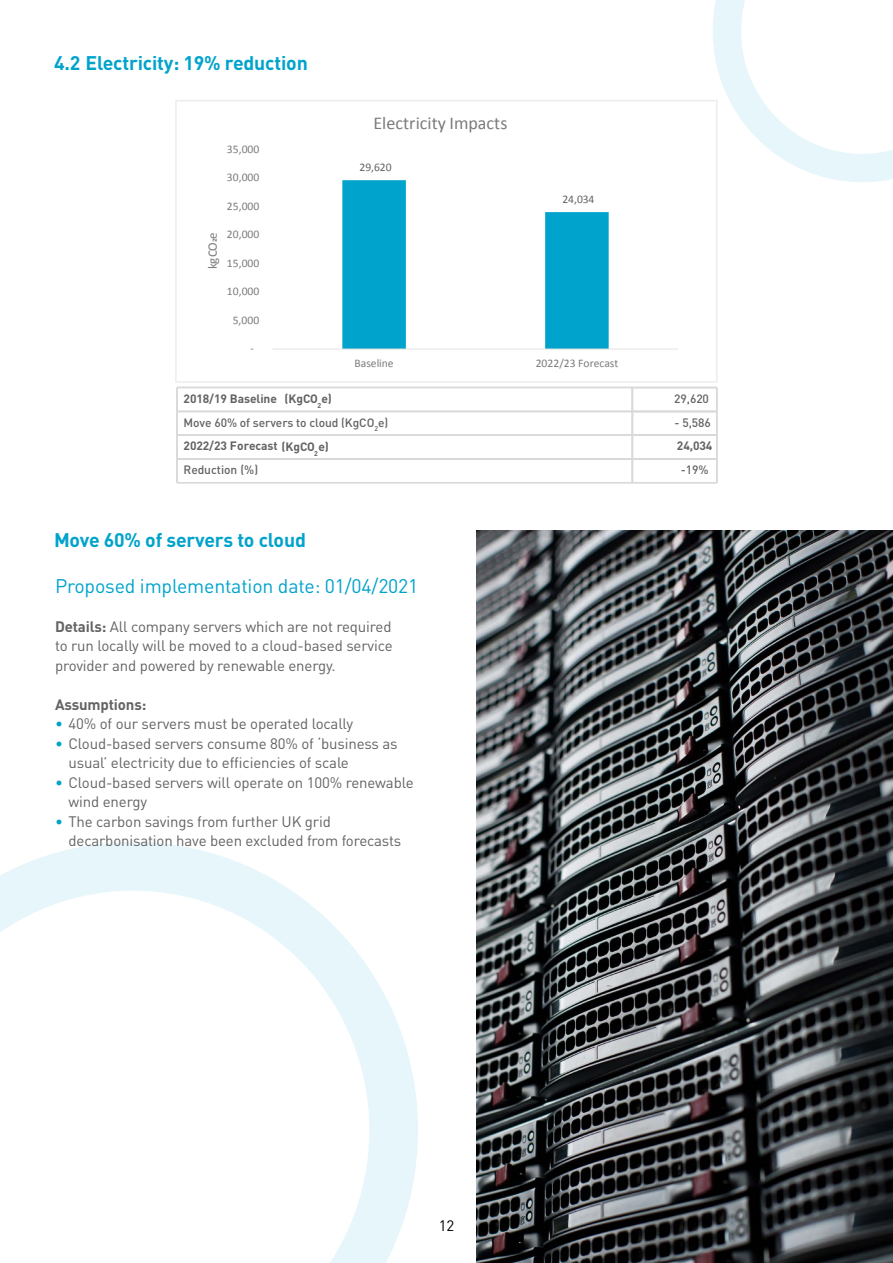
<style>
.page{position:relative;width:893px;height:1263px;background:#fff}
.page>*{position:absolute;margin:0;border:0;box-sizing:border-box;transform-origin:0 0}
.t1{font:700 19.5px "DIN";letter-spacing:-.01em;color:#00a3cc}
.t2{font:19.5px "DIN";letter-spacing:-.01em;color:#00a3cc}
.t3{font:18px "Calibri";color:#7b7b7b}
.t4{font:15px/19.5px "DIN";letter-spacing:-.01em;color:#646363}
.t5{font:700 15px "DIN";letter-spacing:-.01em;color:#646363}
.t6{font:15px "DIN";color:#000}
.t7{font:12.9px "Calibri";letter-spacing:-.005em;color:#7b7b7b}
.t8{font:500 12px "DIN";letter-spacing:-.005em;color:#646363}
.t9{font:700 12px "DIN";letter-spacing:-.01em;color:#646363}
.t10{font:11.7px "Calibri";color:#7b7b7b}
.t11{font:11.55px "Calibri";letter-spacing:-.005em;color:#7b7b7b}
.t12{font:11.55px "Calibri";letter-spacing:-.005em;color:#646363}
.s1{font-weight:700}
.s2{color:#00a3cc}
</style>
<div class="page">
<div style="left:177px;top:387px;width:455px;height:25px;border:1px solid #d9d9d9"></div>
<div style="left:177px;top:387px;width:455px;height:1px;border:1px solid #d9d9d9"></div>
<div style="left:176px;top:387px;width:2px;height:24px;border:1px solid #d9d9d9"></div>
<div style="left:716px;top:387px;width:2px;height:24px;border:1px solid #d9d9d9"></div>
<div style="left:177px;top:411px;width:455px;height:24px;border:1px solid #d9d9d9"></div>
<div style="left:177px;top:411px;width:455px;height:1px;border:1px solid #d9d9d9"></div>
<div style="left:176px;top:411px;width:2px;height:24px;border:1px solid #d9d9d9"></div>
<div style="left:716px;top:411px;width:2px;height:24px;border:1px solid #d9d9d9"></div>
<div style="left:177px;top:434px;width:455px;height:2px;border:1px solid #d9d9d9"></div>
<div style="left:177px;top:435px;width:455px;height:24px;border:1px solid #d9d9d9"></div>
<div style="left:176px;top:435px;width:2px;height:24px;border:1px solid #d9d9d9"></div>
<div style="left:716px;top:435px;width:2px;height:24px;border:1px solid #d9d9d9"></div>
<div style="left:177px;top:458px;width:455px;height:2px;border:1px solid #d9d9d9"></div>
<div style="left:176px;top:459px;width:2px;height:24px;border:1px solid #d9d9d9"></div>
<div style="left:177px;top:482px;width:455px;height:1px;border:1px solid #d9d9d9"></div>
<svg style="left:631px;top:387px;width:86px;height:96px"></svg>
<div style="left:632px;top:482px;width:85px;height:1px;border:1px solid #d9d9d9"></div>
<div style="left:716px;top:459px;width:2px;height:24px;border:1px solid #d9d9d9"></div>
<svg style="left:0;top:842px;width:418px;height:421px"></svg>
<svg style="left:342px;top:180px;width:267px;height:169px"></svg>
<hr style="left:273px;top:349px;width:405px;height:1px;background:#e3e3e3">
<div style="left:175px;top:100px;width:543px;height:283px;border:2px solid #ededed"></div>
<img style="left:476px;top:530px;width:417px;height:733px">
<svg style="left:713px;top:0;width:180px;height:182px"></svg>
<h1 class="t1" style="left:54px;top:50px;width:255px">4.2 Electricity: 19% reduction</h1>
<p class="t10" style="left:227px;top:141px;width:34px">35,000</p>
<p class="t11" style="left:227px;top:170px;width:34px">30,000</p>
<p class="t7" style="left:204px;top:269px;width:39px;rotate:-90deg">kgCO2e</p>
<p class="t11" style="left:227px;top:198px;width:34px">25,000</p>
<p class="t11" style="left:227px;top:227px;width:34px">20,000</p>
<p class="t11" style="left:227px;top:255px;width:34px">15,000</p>
<p class="t11" style="left:227px;top:284px;width:34px">10,000</p>
<p class="t11" style="left:233px;top:312px;width:28px">5,000</p>
<p class="t11" style="left:250px;top:340px;width:5px">-</p>
<p class="t3" style="left:374px;top:110px;width:135px">Electricity Impacts</p>
<p class="t12" style="left:360px;top:159px;width:34px">29,620</p>
<p class="t12" style="left:562px;top:191px;width:34px">24,034</p>
<p class="t11" style="left:354px;top:356px;width:41px">Baseline</p>
<p class="t11" style="left:536px;top:356px;width:84px">2022/23 Forecast</p>
<p class="t9" style="left:184px;top:391px;width:150px">2018/19 Baseline (KgCO<sub>2</sub>e)</p>
<p class="t8" style="left:674px;top:391px;width:36px">29,620</p>
<p class="t8" style="left:184px;top:415px;width:206px">Move 60% of servers to cloud (KgCO<sub>2</sub>e)</p>
<p class="t8" style="left:674px;top:415px;width:38px">- 5,586</p>
<p class="t9" style="left:184px;top:438px;width:147px">2022/23 Forecast (KgCO<sub>2</sub>e)</p>
<p class="t9" style="left:677px;top:438px;width:37px">24,034</p>
<p class="t8" style="left:184px;top:462px;width:76px">Reduction (%)</p>
<p class="t8" style="left:681px;top:462px;width:29px">-19%</p>
<h1 class="t1" style="left:54px;top:527px;width:253px">Move 60% of servers to cloud</h1>
<h1 class="t2" style="left:55px;top:573px;width:365px">Proposed implementation date: 01/04/2021</h1>
<p class="t4" style="left:55px;top:616px;width:339px;text-align:justify"><span class="s1">Details:</span> All company servers which are not required to run locally will be moved to a cloud-based service provider and powered by renewable energy.</p>
<p class="t5" style="left:55px;top:694px;width:93px">Assumptions:</p>
<p class="t4" style="left:55px;top:714px;width:300px"><span class="s2">•</span> 40% of our servers must be operated locally</p>
<p class="t4" style="left:69px;top:733px;width:331px;text-indent:-14px"><span class="s2">•</span> Cloud-based servers consume 80% of ‘business as usual’ electricity due to efficiencies of scale</p>
<p class="t4" style="left:69px;top:772px;width:347px;text-indent:-14px"><span class="s2">•</span> Cloud-based servers will operate on 100% renewable wind energy</p>
<p class="t4" style="left:69px;top:811px;width:334px;text-indent:-14px"><span class="s2">•</span> The carbon savings from further UK grid decarbonisation have been excluded from forecasts</p>
<p class="t6" style="left:439px;top:1216px;width:17px">12</p>
</div>
